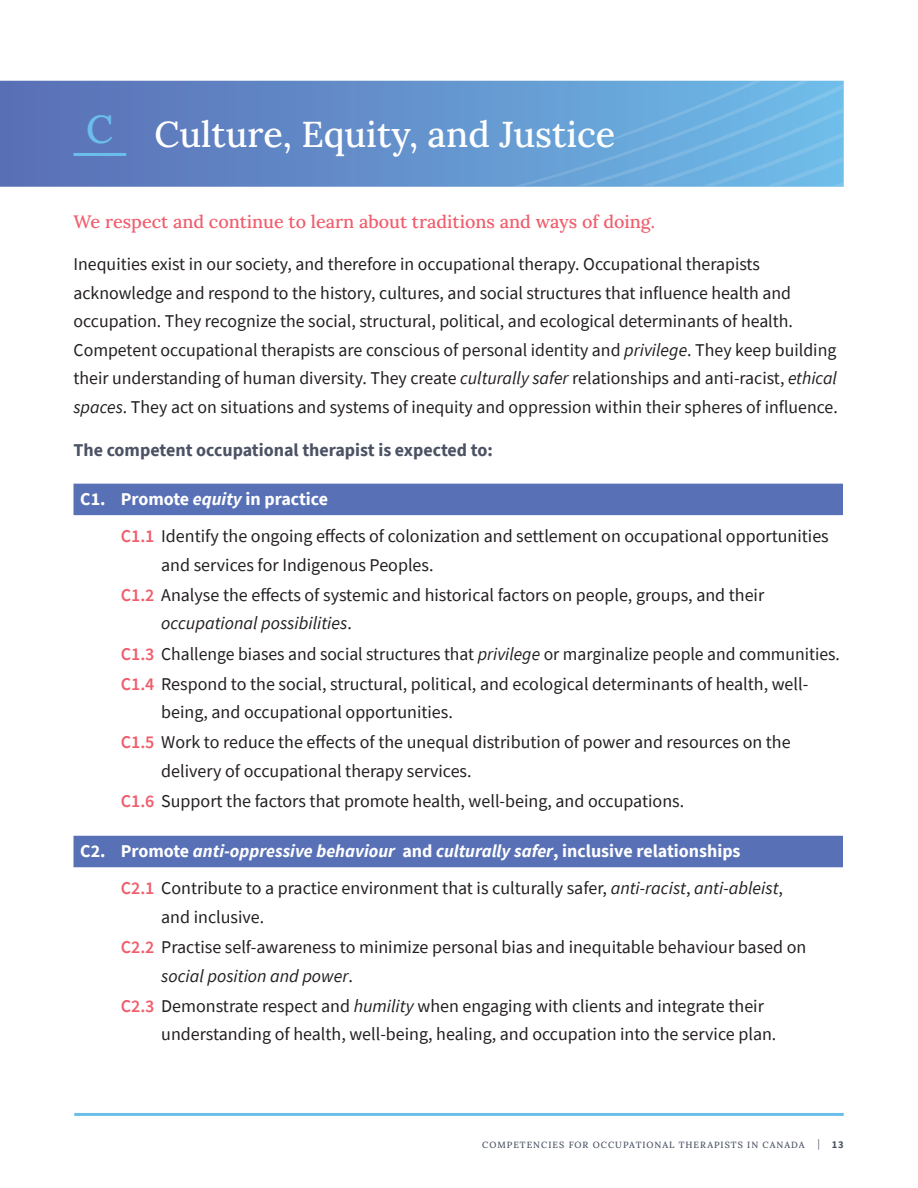
<style>
.page{position:relative;width:918px;height:1188px;background:#fff}
.page>*{position:absolute;margin:0;border:0;box-sizing:border-box;transform-origin:0 0}
.t1{font:500 39px "Lora";color:#6cbeea}
.t2{font:500 36px "Lora";color:#fff}
.t3{font:18px/30.2px "Source Sans Pro";color:#231f20}
.t4{font:500 18px "Lora";color:#f05e6d}
.t5{font:700 18px "Source Sans Pro";color:#4b5264}
.t6{font:700 10.5px "Source Sans Pro";color:#4b5264}
.t7{font:500 9px "Lora";letter-spacing:.11em;color:#4b5264}
.s1{font-style:italic}
.s2{font-weight:700;color:#fff}
.s3{font-weight:700;font-style:italic;color:#fff}
.s4{font-weight:600;color:#f05e6d}
.s5{font-weight:400}
</style>
<div class="page">
<svg style="left:3px;top:84px;width:467px;height:100px;background:#5f82c2"></svg>
<div style="left:74px;top:484px;width:769px;height:31px;background:#5870b6"></div>
<div style="left:74px;top:836px;width:769px;height:31px;background:#5870b6"></div>
<hr style="left:74px;top:153px;width:52px;height:3px;background:#6cbeea">
<svg style="left:470px;top:81px;width:373px;height:105px;background:#6babdd"></svg>
<hr style="left:74px;top:1113px;width:770px;height:3px;background:#6cbeea">
<h1 class="t1" style="left:86px;top:100px;width:29px">C</h1>
<h2 class="t2" style="left:154px;top:107px;width:462px">Culture, Equity, and Justice</h2>
<p class="t4" style="left:74px;top:208px;width:583px">We respect and continue to learn about traditions and ways of doing.</p>
<p class="t3" style="left:74px;top:250px;width:766px;line-height:28.5px">Inequities exist in our society, and therefore in occupational therapy. Occupational therapists acknowledge and respond to the history, cultures, and social structures that influence health and occupation. They recognize the social, structural, political, and ecological determinants of health.<br>Competent occupational therapists are conscious of personal identity and <span class="s1">privilege</span>. They keep building their understanding of human diversity. They create <span class="s1">culturally safer</span> relationships and anti-racist, <span class="s1">ethical spaces</span>. They act on situations and systems of inequity and oppression within their spheres of influence.</p>
<p class="t5" style="left:74px;top:438px;width:421px">The competent occupational therapist is expected to:</p>
<p class="t3" style="left:121px;top:481px;width:710px;line-height:37.2px;text-indent:-40px"><span class="s2">C1. Promote</span> <span class="s3">equity</span> <span class="s2">in practice<br></span><span class="s4">C1.1</span> Identify the ongoing effects of colonization and settlement on occupational opportunities</p>
<p class="t3" style="left:121px;top:550px;width:645px;text-indent:40px">and services for Indigenous Peoples.<br><span class="s4">C1.2</span> Analyse the effects of systemic and historical factors on people, groups, and their</p>
<p class="t3" style="left:121px;top:608px;width:721px;text-indent:40px"><span class="s1">occupational possibilities</span>.<br><span class="s4">C1.3</span> Challenge biases and social structures that <span class="s1">privilege</span> or marginalize people and communities.<br><span class="s4">C1.4</span> Respond to the social, structural, political, and ecological determinants of health, well-</p>
<p class="t3" style="left:121px;top:697px;width:671px;text-indent:40px">being, and occupational opportunities.<br><span class="s4">C1.5</span> Work to reduce the effects of the unequal distribution of power and resources on the</p>
<p class="t3" style="left:121px;top:756px;width:565px;text-indent:40px">delivery of occupational therapy services.<br><span class="s4">C1.6</span> Support the factors that promote health, well-being, and occupations.</p>
<p class="t3" style="left:121px;top:833px;width:664px;line-height:37.2px;text-indent:-40px"><span class="s2">C2. Promote</span> <span class="s3">anti-oppressive behaviour</span> <span class="s2">and</span> <span class="s3">culturally safer</span><span class="s2">, inclusive relationships<br></span><span class="s4">C2.1</span> Contribute to a practice environment that is culturally safer, <span class="s1">anti-racist</span>, <span class="s1">anti-ableist</span>,</p>
<p class="t3" style="left:121px;top:902px;width:687px;text-indent:40px">and inclusive.<br><span class="s4">C2.2</span> Practise self-awareness to minimize personal bias and inequitable behaviour based on</p>
<p class="t3" style="left:121px;top:960px;width:645px;text-indent:40px"><span class="s1">social position and power</span>.<br><span class="s4">C2.3</span> Demonstrate respect and <span class="s1">humility</span> when engaging with clients and integrate their</p>
<p class="t3" style="left:161px;top:1019px;width:617px">understanding of health, well-being, healing, and occupation into the service plan.</p>
<p class="t7" style="left:482px;top:1138px;width:324px">COMPETENCIES FOR OCCUPATIONAL THERAPISTS IN CANADA</p>
<p class="t6" style="left:818px;top:1137px;width:28px"><span class="s5">|</span> 13</p>
</div>
